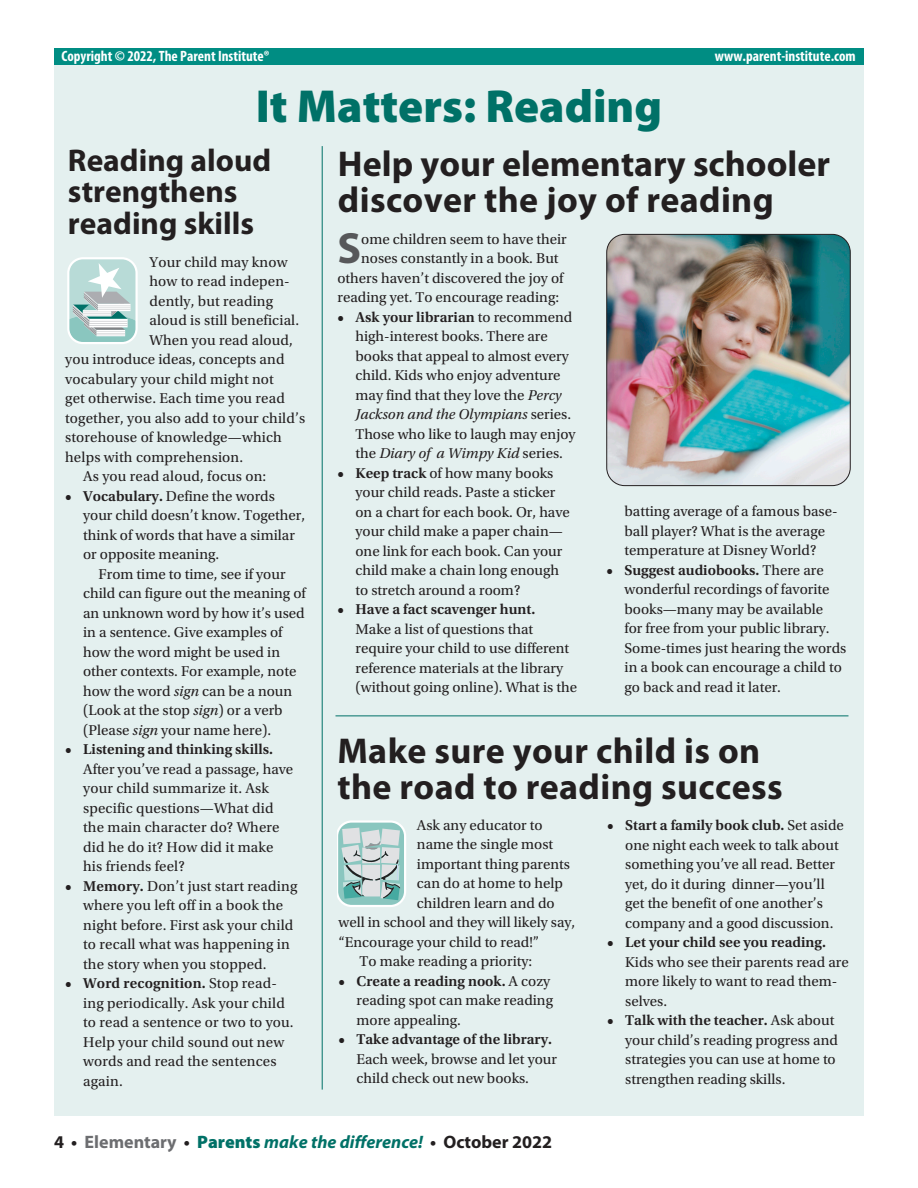
<style>
.page{position:relative;width:918px;height:1188px;background:#fff}
.page>*{position:absolute;margin:0;border:0;box-sizing:border-box;transform-origin:0 0}
.t1{font:900 46.5px "Myriad Pro";color:#007167}
.t2{font:700 43.95px "Myriad Pro";color:#57585a}
.t3{font:700 36px/36px "Myriad Pro";letter-spacing:.01em;color:#231f20}
.t4{font:700 31.5px/31.5px "Myriad Pro";color:#231f20}
.t5{font:italic 700 18px "Myriad Pro";color:#007167}
.t6{font:15px/19.5px "Utopia Std";color:#231f20}
.t7{font:600 15px "Utopia Std";color:#231f20}
.t8{font:700 condensed 15px "Myriad Pro";color:#fff}
.s1{font-weight:600}
.s2{font-style:italic}
.s3{font-style:normal;color:#231f20}
.s4{font-style:normal;color:#6c6d70}
.s5{font-weight:900;font-style:normal}
</style>
<div class="page">
<div style="left:54px;top:53px;width:810px;height:1063px;background:#e4f0ef"></div>
<hr style="left:336px;top:716px;width:513px;height:1px;background:#007167">
<hr style="left:322px;top:146px;width:1px;height:944px;background:#007167">
<svg style="left:67px;top:257px;width:71px;height:87px;background:#c0d9d7"></svg>
<svg style="left:337px;top:820px;width:69px;height:87px"></svg>
<div style="left:54px;top:49px;width:810px;height:16px;background:#008d83"></div>
<img style="left:608px;top:234px;width:241px;height:252px">
<div style="left:606px;top:234px;width:245px;height:252px;border:1px solid #231f20;border-radius:18px"></div>
<p class="t8" style="left:62px;top:46px;width:210px">Copyright © 2022, The Parent Institute®</p>
<p class="t8" style="left:715px;top:46px;width:142px">www.parent-institute.com</p>
<h1 class="t1" style="left:256px;top:75px;width:408px">It Matters: Reading</h1>
<h3 class="t4" style="left:68px;top:143px;width:205px">Reading aloud strengthens reading skills</h3>
<p class="t6" style="left:150px;top:253px;width:140px">Your child may know</p>
<p class="t6" style="left:150px;top:272px;width:142px">how to read indepen-</p>
<p class="t6" style="left:150px;top:292px;width:125px">dently, but reading</p>
<p class="t6" style="left:150px;top:311px;width:151px">aloud is still beneficial.</p>
<p class="t6" style="left:150px;top:331px;width:145px">When you read aloud,</p>
<p class="t6" style="left:65px;top:350px;width:221px">you introduce ideas, concepts and</p>
<p class="t6" style="left:65px;top:370px;width:210px">vocabulary your child might not</p>
<p class="t6" style="left:65px;top:389px;width:221px">get otherwise. Each time you read</p>
<p class="t6" style="left:65px;top:409px;width:242px">together, you also add to your child’s</p>
<p class="t6" style="left:65px;top:428px;width:218px">storehouse of knowledge—which</p>
<p class="t6" style="left:65px;top:448px;width:180px">helps with comprehension.</p>
<p class="t6" style="left:83px;top:467px;width:185px">As you read aloud, focus on:</p>
<p class="t6" style="left:83px;top:487px;width:224px;text-indent:-18px"><span class="s1">• Vocabulary.</span> Define the words your child doesn’t know. Together, think of words that have a similar or opposite meaning.</p>
<p class="t6" style="left:83px;top:565px;width:224px;text-indent:15px">From time to time, see if your child can figure out the meaning of an unknown word by how it’s used in a sentence. Give examples of how the word might be used in other contexts. For example, note how the word <span class="s2">sign</span> can be a noun (Look at the stop <span class="s2">sign</span>) or a verb (Please <span class="s2">sign</span> your name here).</p>
<p class="t7" style="left:65px;top:741px;width:209px">• Listening and thinking skills.</p>
<p class="t6" style="left:83px;top:760px;width:212px">After you’ve read a passage, have your child summarize it. Ask specific questions—What did the main character do? Where did he do it? How did it make his friends feel?</p>
<p class="t6" style="left:83px;top:877px;width:216px;text-indent:-18px"><span class="s1">• Memory.</span> Don’t just start reading where you left off in a book the night before. First ask your child to recall what was happening in the story when you stopped.</p>
<p class="t6" style="left:83px;top:974px;width:212px;text-indent:-18px"><span class="s1">• Word recognition.</span> Stop read&shy;ing periodically. Ask your child to read a sentence or two to you.<br>Help your child sound out new words and read the sentences again.</p>
<h3 class="t3" style="left:338px;top:144px;width:494px">Help your elementary schooler discover the joy of reading</h3>
<h2 class="t2" style="left:338px;top:220px;width:25px">S</h2>
<p class="t6" style="left:361px;top:229px;width:207px">ome children seem to have their</p>
<p class="t6" style="left:361px;top:249px;width:199px">noses constantly in a book. But</p>
<p class="t6" style="left:337px;top:268px;width:228px">others haven’t discovered the joy of</p>
<p class="t6" style="left:337px;top:288px;width:223px">reading yet. To encourage reading:</p>
<p class="t6" style="left:356px;top:307px;width:222px;text-indent:-18px"><span class="s1">• Ask your librarian</span> to recommend high-interest books. There are books that appeal to almost every child. Kids who enjoy adventure may find that they love the <span class="s2">Percy<br>Jackson and the Olympians</span> series.<br>Those who like to laugh may enjoy the <span class="s2">Diary of a Wimpy Kid</span> series.</p>
<p class="t6" style="left:356px;top:463px;width:216px;text-indent:-18px"><span class="s1">• Keep track</span> of how many books your child reads. Paste a sticker on a chart for each book. Or, have your child make a paper chain— one link for each book. Can your child make a chain long enough to stretch around a room?</p>
<p class="t7" style="left:338px;top:601px;width:199px">• Have a fact scavenger hunt.</p>
<p class="t6" style="left:356px;top:619px;width:223px">Make a list of questions that require your child to use different reference materials at the library (without going online). What is the</p>
<p class="t6" style="left:625px;top:502px;width:215px">batting average of a famous base&shy;ball player? What is the average temperature at Disney World?</p>
<p class="t6" style="left:625px;top:561px;width:223px;text-indent:-18px"><span class="s1">• Suggest audiobooks.</span> There are wonderful recordings of favorite books—many may be available<br>for free from your public library.<br>Some-times just hearing the words in a book can encourage a child to go back and read it later.</p>
<h3 class="t3" style="left:338px;top:732px;width:447px">Make sure your child is on the road to reading success</h3>
<p class="t6" style="left:625px;top:816px;width:220px;text-indent:-18px"><span class="s1">• Start a family book club.</span> Set aside one night each week to talk about something you’ve all read. Better yet, do it during dinner—you’ll get the benefit of one another’s company and a good discussion.</p>
<p class="t7" style="left:607px;top:934px;width:220px">• Let your child see you reading.</p>
<p class="t6" style="left:625px;top:952px;width:225px">Kids who see their parents read are more likely to want to read them&shy;selves.</p>
<p class="t6" style="left:625px;top:1011px;width:214px;text-indent:-18px"><span class="s1">• Talk with the teacher.</span> Ask about your child’s reading progress and strategies you can use at home to strengthen reading skills.</p>
<p class="t6" style="left:417px;top:815px;width:127px">Ask any educator to</p>
<p class="t6" style="left:417px;top:835px;width:138px">name the single most</p>
<p class="t6" style="left:417px;top:854px;width:155px">important thing parents</p>
<p class="t6" style="left:417px;top:874px;width:147px">can do at home to help</p>
<p class="t6" style="left:417px;top:893px;width:139px">children learn and do</p>
<p class="t6" style="left:339px;top:913px;width:238px">well in school and they will likely say,</p>
<p class="t6" style="left:339px;top:932px;width:202px">“Encourage your child to read!”</p>
<p class="t6" style="left:360px;top:952px;width:174px">To make reading a priority:</p>
<p class="t6" style="left:357px;top:971px;width:198px;text-indent:-18px"><span class="s1">• Create a reading nook.</span> A cozy reading spot can make reading more appealing.</p>
<p class="t7" style="left:339px;top:1031px;width:215px">• Take advantage of the library.</p>
<p class="t6" style="left:357px;top:1049px;width:202px">Each week, browse and let your child check out new books.</p>
<p class="t5" style="left:54px;top:1130px;width:500px"><span class="s3">4 •</span> <span class="s4">Elementary</span> <span class="s3">•</span> <span class="s5">Parents</span> make the difference! <span class="s3">• October 2022</span></p>
</div>
